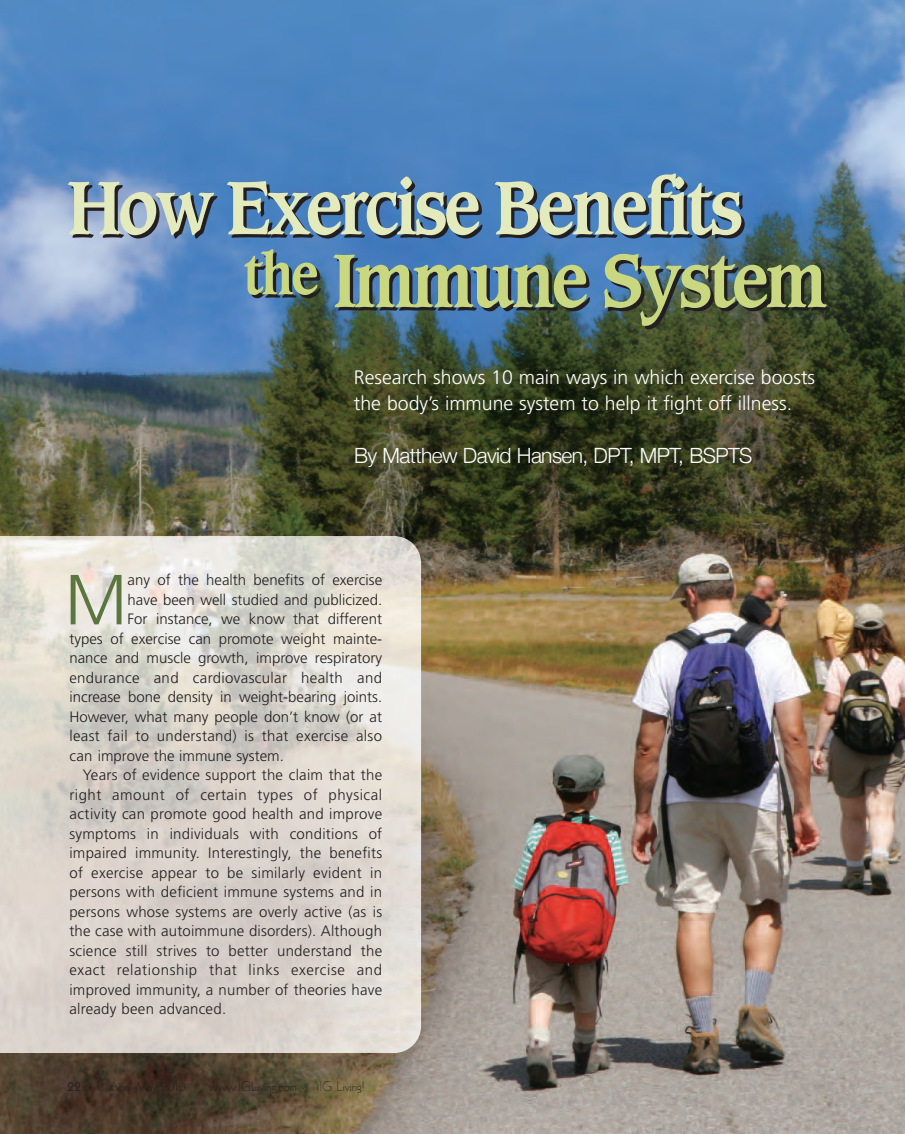
<style>
.page{position:relative;width:905px;height:1134px;background:#fff}
.page>*{position:absolute;margin:0;border:0;box-sizing:border-box;transform-origin:0 0}
.t1{font:300 70.8px "Frutiger";color:#5b763e}
.t2{font:300 21px "Helvetica Neue";letter-spacing:-.03em;color:#fff}
.t3{font:300 19.5px/25.5px "Frutiger";color:#fff}
.t4{font:300 15px "Frutiger";letter-spacing:.015em;color:#231f20}
.t5{font:300 15px "Frutiger";letter-spacing:.04em;color:#231f20}
.t6{font:300 15px "Frutiger";letter-spacing:.035em;color:#231f20}
.t7{font:300 13.5px "Kabel";color:#231f20}
.t8{font:13.5px "Kabel";color:#231f20}
</style>
<div class="page">
<img style="left:0;top:0;width:904px;height:1134px">
<svg style="left:68px;top:182px;width:149px;height:56px;background:#94a6ac"></svg>
<svg style="left:227px;top:177px;width:255px;height:61px;background:#7b98a6"></svg>
<svg style="left:495px;top:173px;width:249px;height:65px;background:#7d9aa7"></svg>
<svg style="left:244px;top:249px;width:77px;height:49px;background:#728e88"></svg>
<svg style="left:333px;top:255px;width:257px;height:56px;background:#769286"></svg>
<svg style="left:604px;top:254px;width:226px;height:75px;background:#697a5a"></svg>
<img style="left:394px;top:536px;width:27px;height:517px">
<h3 class="t3" style="left:354px;top:366px;width:462px">Research shows 10 main ways in which exercise boosts the body’s immune system to help it fight off illness.</h3>
<h2 class="t2" style="left:354px;top:443px;width:400px">By Matthew David Hansen, DPT, MPT, BSPTS</h2>
<h1 class="t1" style="left:65px;top:571px;width:64px">M</h1>
<p class="t4" style="left:127px;top:574px;width:256px">any of the health benefits of exercise</p>
<p class="t4" style="left:127px;top:594px;width:256px">have been well studied and publicized.</p>
<p class="t4" style="left:127px;top:613px;width:256px">For instance, we know that different</p>
<p class="t4" style="left:69px;top:633px;width:314px">types of exercise can promote weight mainte-</p>
<p class="t4" style="left:69px;top:652px;width:314px">nance and muscle growth, improve respiratory</p>
<p class="t4" style="left:69px;top:672px;width:314px">endurance and cardiovascular health and</p>
<p class="t4" style="left:69px;top:691px;width:314px">increase bone density in weight-bearing joints.</p>
<p class="t4" style="left:69px;top:711px;width:314px">However, what many people don’t know (or at</p>
<p class="t4" style="left:69px;top:730px;width:314px">least fail to understand) is that exercise also</p>
<p class="t4" style="left:69px;top:750px;width:216px">can improve the immune system.</p>
<p class="t4" style="left:83px;top:769px;width:301px">Years of evidence support the claim that the</p>
<p class="t6" style="left:69px;top:789px;width:314px">right amount of certain types of physical</p>
<p class="t4" style="left:69px;top:808px;width:314px">activity can promote good health and improve</p>
<p class="t4" style="left:69px;top:828px;width:314px">symptoms in individuals with conditions of</p>
<p class="t4" style="left:69px;top:847px;width:314px">impaired immunity. Interestingly, the benefits</p>
<p class="t4" style="left:69px;top:867px;width:314px">of exercise appear to be similarly evident in</p>
<p class="t4" style="left:69px;top:886px;width:314px">persons with deficient immune systems and in</p>
<p class="t4" style="left:69px;top:906px;width:314px">persons whose systems are overly active (as is</p>
<p class="t4" style="left:69px;top:925px;width:314px">the case with autoimmune disorders). Although</p>
<p class="t4" style="left:69px;top:945px;width:314px">science still strives to better understand the</p>
<p class="t5" style="left:69px;top:964px;width:314px">exact relationship that links exercise and</p>
<p class="t4" style="left:69px;top:984px;width:314px">improved immunity, a number of theories have</p>
<p class="t4" style="left:69px;top:1003px;width:158px">already been advanced.</p>
<p class="t8" style="left:68px;top:1081px;width:15px">22</p>
<p class="t7" style="left:320px;top:1081px;width:46px">IG Living!</p>
</div>
